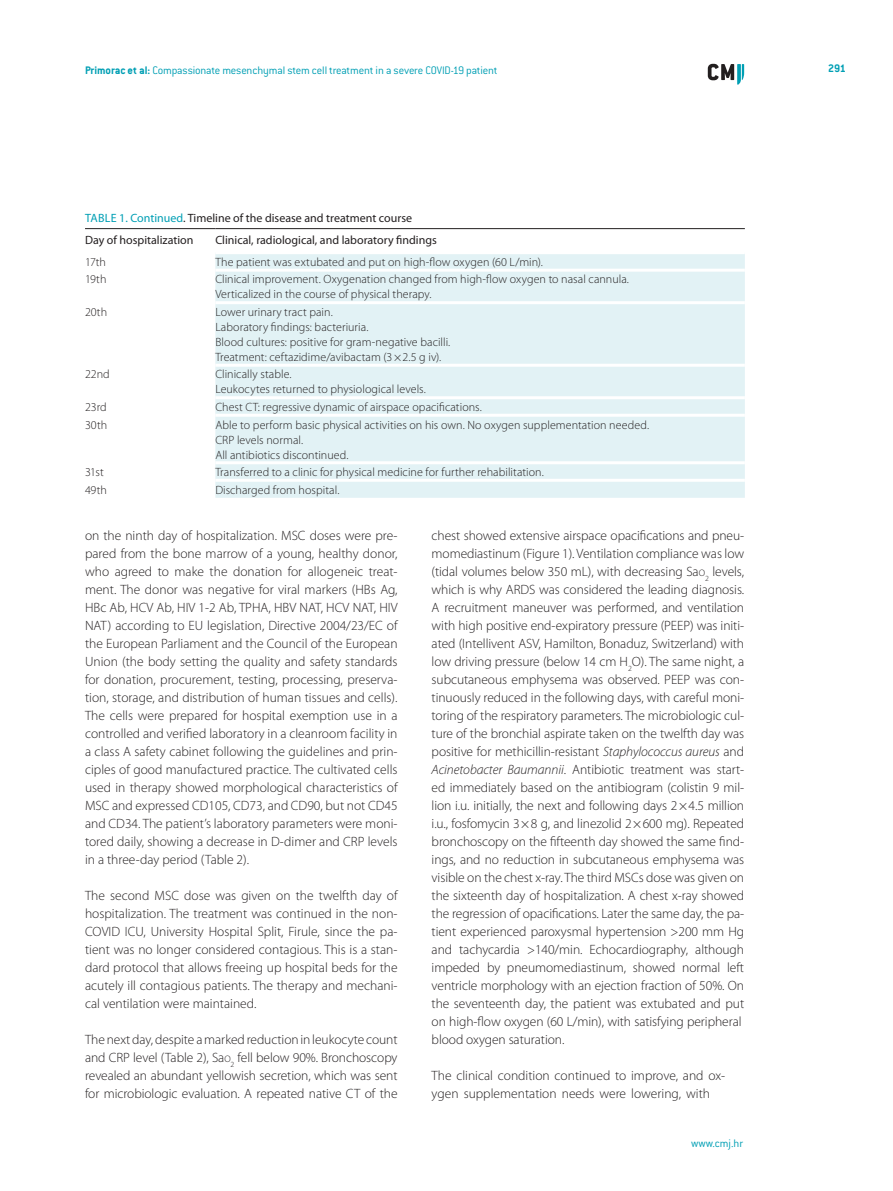
<style>
.page{position:relative;width:893px;height:1191px;background:#fff}
.page>*{position:absolute;margin:0;border:0;box-sizing:border-box;transform-origin:0 0}
.CMJ_-__body{font:300 13.5px/18px "Myriad Pro";letter-spacing:-.005em;color:#231f20;text-align:justify}
.CMJ_-_table{font:300 12px "Myriad Pro";letter-spacing:.005em;color:#231f20}
.CMJ_-_table_title_he{font:12px "Myriad Pro";color:#231f20}
.t1{font:300 12px "ITC Conduit LTCE";letter-spacing:-.015em;color:#009fb4}
.CMJ_-_table_title_he-2{font:12px "Myriad Pro";color:#009fb4}
.t2{font:700 12px "ITC Conduit LTCE";color:#009fb4}
.s1{font-weight:700}
.s2{color:#009fb4}
.s3{font-size:9.45px}
.s4{font-style:italic}
</style>
<div class="page">
<svg style="left:708px;top:64px;width:36px;height:21px"></svg>
<div style="left:215px;top:254px;width:530px;height:244px;background:#e2f2f5"></div>
<hr style="left:215px;top:269px;width:530px;height:3px;background:#fff">
<hr style="left:215px;top:301px;width:530px;height:3px;background:#fff">
<hr style="left:215px;top:364px;width:530px;height:3px;background:#fff">
<hr style="left:215px;top:396px;width:530px;height:3px;background:#fff">
<hr style="left:215px;top:414px;width:530px;height:3px;background:#fff">
<hr style="left:215px;top:461px;width:530px;height:3px;background:#fff">
<hr style="left:215px;top:479px;width:530px;height:3px;background:#fff">
<hr style="left:85px;top:228px;width:130px;height:1px;background:#231f20">
<hr style="left:215px;top:228px;width:530px;height:1px;background:#231f20">
<p class="t1" style="left:85px;top:63px;width:414px"><span class="s1">Primorac et al:</span> Compassionate mesenchymal stem cell treatment in a severe COVID-19 patient</p>
<p class="t2" style="left:828px;top:61px;width:19px">291</p>
<p class="CMJ_-_table_title_he-2" style="left:85px;top:211px;width:8px">Tabl</p>
<p class="CMJ_-_table_title_he" style="left:111px;top:211px;width:303px"><span class="s2">e 1. Continued</span>. Timeline of the disease and treatment course</p>
<p class="CMJ_-_table_title_he" style="left:85px;top:232px;width:110px">Day of hospitalization</p>
<p class="CMJ_-_table_title_he" style="left:215px;top:232px;width:223px">Clinical, radiological, and laboratory findings</p>
<p class="CMJ_-_table" style="left:85px;top:255px;width:22px">17th</p>
<p class="CMJ_-_table" style="left:215px;top:255px;width:329px">The patient was extubated and put on high-flow oxygen (60 L/min).</p>
<p class="CMJ_-_table" style="left:85px;top:272px;width:23px">19th</p>
<p class="CMJ_-_table" style="left:215px;top:272px;width:415px">Clinical improvement. Oxygenation changed from high-flow oxygen to nasal cannula.</p>
<p class="CMJ_-_table" style="left:215px;top:287px;width:218px">Verticalized in the course of physical therapy.</p>
<p class="CMJ_-_table" style="left:85px;top:305px;width:24px">20th</p>
<p class="CMJ_-_table" style="left:215px;top:305px;width:119px">Lower urinary tract pain.</p>
<p class="CMJ_-_table" style="left:215px;top:320px;width:155px">Laboratory findings: bacteriuria.</p>
<p class="CMJ_-_table" style="left:215px;top:335px;width:236px">Blood cultures: positive for gram-negative bacilli.</p>
<p class="CMJ_-_table" style="left:215px;top:350px;width:227px">Treatment: ceftazidime/avibactam (3×2.5 g iv).</p>
<p class="CMJ_-_table" style="left:85px;top:367px;width:26px">22nd</p>
<p class="CMJ_-_table" style="left:215px;top:367px;width:78px">Clinically stable.</p>
<p class="CMJ_-_table" style="left:215px;top:382px;width:212px">Leukocytes returned to physiological levels.</p>
<p class="CMJ_-_table" style="left:85px;top:400px;width:23px">23rd</p>
<p class="CMJ_-_table" style="left:215px;top:400px;width:268px">Chest CT: regressive dynamic of airspace opacifications.</p>
<p class="CMJ_-_table" style="left:85px;top:417px;width:24px">30th</p>
<p class="CMJ_-_table" style="left:215px;top:417px;width:435px">Able to perform basic physical activities on his own. No oxygen supplementation needed.</p>
<p class="CMJ_-_table" style="left:215px;top:432px;width:89px">CRP levels normal.</p>
<p class="CMJ_-_table" style="left:215px;top:447px;width:135px">All antibiotics discontinued.</p>
<p class="CMJ_-_table" style="left:85px;top:465px;width:20px">31st</p>
<p class="CMJ_-_table" style="left:215px;top:465px;width:330px">Transferred to a clinic for physical medicine for further rehabilitation.</p>
<p class="CMJ_-_table" style="left:85px;top:482px;width:23px">49th</p>
<p class="CMJ_-_table" style="left:215px;top:482px;width:126px">Discharged from hospital.</p>
<p class="CMJ_-__body" style="left:85px;top:526px;width:314px">on the ninth day of hospitalization. MSC doses were pre&shy;pared from the bone marrow of a young, healthy donor, who agreed to make the donation for allogeneic treat&shy;ment. The donor was negative for viral markers (HBs Ag, HBc Ab, HCV Ab, HIV 1-2 Ab, TPHA, HBV NAT, HCV NAT, HIV NAT) according to EU legislation, Directive 2004/23/EC of the European Parliament and the Council of the European Union (the body setting the quality and safety standards for donation, procurement, testing, processing, preserva&shy;tion, storage, and distribution of human tissues and cells).<br>The cells were prepared for hospital exemption use in a controlled and verified laboratory in a cleanroom facility in a class A safety cabinet following the guidelines and prin&shy;ciples of good manufactured practice. The cultivated cells used in therapy showed morphological characteristics of MSC and expressed CD105, CD73, and CD90, but not CD45 and CD34. The patient’s laboratory parameters were moni&shy;tored daily, showing a decrease in D-dimer and CRP levels in a three-day period (Table 2).</p>
<p class="CMJ_-__body" style="left:85px;top:886px;width:314px">The second MSC dose was given on the twelfth day of hospitalization. The treatment was continued in the non-COVID ICU, University Hospital Split, Firule, since the pa&shy;tient was no longer considered contagious. This is a stan&shy;dard protocol that allows freeing up hospital beds for the acutely ill contagious patients. The therapy and mechani&shy;cal ventilation were maintained.</p>
<p class="CMJ_-__body" style="left:85px;top:1030px;width:314px">The next day, despite a marked reduction in leukocyte count and CRP level (Table 2), Sa<span class="s3">o</span><sub>2</sub> fell below 90%. Bronchoscopy revealed an abundant yellowish secretion, which was sent for microbiologic evaluation. A repeated native CT of the</p>
<p class="CMJ_-__body" style="left:432px;top:526px;width:314px;text-align:left">chest showed extensive airspace opacifications and pneu&shy;momediastinum (Figure 1). Ventilation compliance was low (tidal volumes below 350 mL), with decreasing Sa<span class="s3">o</span><sub>2</sub> levels, which is why ARDS was considered the leading diagnosis.<br>A recruitment maneuver was performed, and ventilation with high positive end-expiratory pressure (PEEP) was initi&shy;ated (Intellivent ASV, Hamilton, Bonaduz, Switzerland) with low driving pressure (below 14 cm H<sub>2</sub>O). The same night, a subcutaneous emphysema was observed. PEEP was con&shy;tinuously reduced in the following days, with careful moni&shy;toring of the respiratory parameters. The microbiologic cul&shy;ture of the bronchial aspirate taken on the twelfth day was positive for methicillin-resistant <span class="s4">Staphylococcus aureus</span> and <span class="s4">Acinetobacter Baumannii</span>. Antibiotic treatment was start&shy;ed immediately based on the antibiogram (colistin 9 mil&shy;lion i.u. initially, the next and following days 2×4.5 million i.u., fosfomycin 3×8 g, and linezolid 2×600 mg). Repeated bronchoscopy on the fifteenth day showed the same find&shy;ings, and no reduction in subcutaneous emphysema was visible on the chest x-ray. The third MSCs dose was given on the sixteenth day of hospitalization. A chest x-ray showed the regression of opacifications. Later the same day, the pa&shy;tient experienced paroxysmal hypertension &gt;200 mm Hg and tachycardia &gt;140/min. Echocardiography, although impeded by pneumomediastinum, showed normal left ventricle morphology with an ejection fraction of 50%. On the seventeenth day, the patient was extubated and put on high-flow oxygen (60 L/min), with satisfying peripheral blood oxygen saturation.</p>
<p class="CMJ_-__body" style="left:432px;top:1066px;width:295px">The clinical condition continued to improve, and ox&shy;ygen supplementation needs were lowering, with</p>
<p class="t1" style="left:691px;top:1136px;width:54px">www.cmj.hr</p>
</div>
